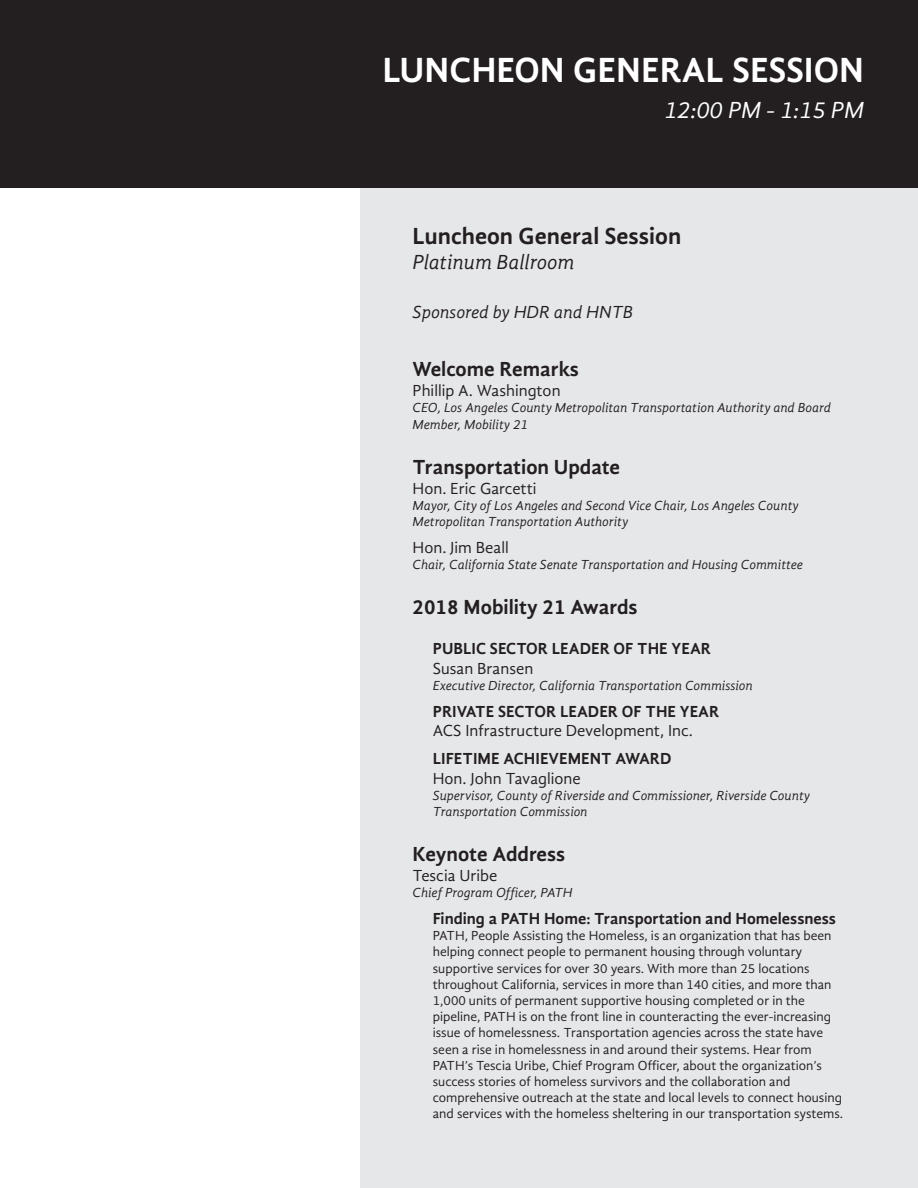
<style>
.page{position:relative;width:918px;height:1188px;background:#fff}
.page>*{position:absolute;margin:0;border:0;box-sizing:border-box;transform-origin:0 0}
.black_bar_titles{font:700 36px "Gandhi Sans";color:#fff}
.t1{font:700 24px "Gandhi Sans";color:#231f20}
.black_bar_titles-2{font:italic 24px "Gandhi Sans";color:#fff}
.title_of_panel{font:700 21px "Gandhi Sans";color:#231f20}
.room{font:italic 21px "Gandhi Sans";color:#231f20}
.sponsored_by{font:italic 18px "Gandhi Sans";color:#231f20}
.copy{font:16.5px "Gandhi Sans";color:#231f20}
.moderator_panelists{font:700 16.5px "Gandhi Sans";color:#231f20}
.copy-2{font:700 16.5px "Gandhi Sans";color:#231f20}
.copy-3{font:13.5px/16.2px "Gandhi Sans";color:#231f20}
.titles{font:italic 13.5px/16.2px "Gandhi Sans";color:#231f20}
</style>
<div class="page">
<div style="left:361px;top:0;width:557px;height:1188px;background:#e6e7e9"></div>
<div style="left:0;top:0;width:918px;height:187px;background:#231f20"></div>
<p class="black_bar_titles" style="left:383px;top:49px;width:483px">LUNCHEON GENERAL SESSION</p>
<p class="black_bar_titles-2" style="left:664px;top:97px;width:201px">12:00 PM - 1:15 PM</p>
<p class="t1" style="left:413px;top:222px;width:270px">Luncheon General Session</p>
<p class="room" style="left:413px;top:250px;width:163px">Platinum Ballroom</p>
<p class="sponsored_by" style="left:413px;top:302px;width:222px">Sponsored by HDR and HNTB</p>
<p class="title_of_panel" style="left:413px;top:357px;width:168px">Welcome Remarks</p>
<p class="copy" style="left:413px;top:381px;width:150px">Phillip A. Washington</p>
<p class="titles" style="left:413px;top:400px;width:420px">CEO, Los Angeles County Metropolitan Transportation Authority and Board<br>Member, Mobility 21</p>
<p class="title_of_panel" style="left:413px;top:455px;width:209px">Transportation Update</p>
<p class="copy" style="left:413px;top:479px;width:126px">Hon. Eric Garcetti</p>
<p class="titles" style="left:413px;top:497px;width:388px">Mayor, City of Los Angeles and Second Vice Chair, Los Angeles County<br>Metropolitan Transportation Authority</p>
<p class="copy" style="left:413px;top:538px;width:98px">Hon. Jim Beall</p>
<p class="titles" style="left:413px;top:556px;width:392px">Chair, California State Senate Transportation and Housing Committee</p>
<p class="title_of_panel" style="left:413px;top:595px;width:227px">2018 Mobility 21 Awards</p>
<p class="moderator_panelists" style="left:433px;top:639px;width:280px">PUBLIC SECTOR LEADER OF THE YEAR</p>
<p class="copy" style="left:433px;top:659px;width:102px">Susan Bransen</p>
<p class="titles" style="left:433px;top:677px;width:322px">Executive Director, California Transportation Commission</p>
<p class="moderator_panelists" style="left:433px;top:702px;width:288px">PRIVATE SECTOR LEADER OF THE YEAR</p>
<p class="copy" style="left:433px;top:722px;width:262px">ACS Infrastructure Development, Inc.</p>
<p class="moderator_panelists" style="left:433px;top:749px;width:240px">LIFETIME ACHIEVEMENT AWARD</p>
<p class="copy" style="left:433px;top:769px;width:149px">Hon. John Tavaglione</p>
<p class="titles" style="left:433px;top:787px;width:379px">Supervisor, County of Riverside and Commissioner, Riverside County<br>Transportation Commission</p>
<p class="title_of_panel" style="left:413px;top:842px;width:154px">Keynote Address</p>
<p class="copy" style="left:413px;top:866px;width:86px">Tescia Uribe</p>
<p class="titles" style="left:413px;top:885px;width:162px">Chief Program Officer, PATH</p>
<p class="copy-2" style="left:433px;top:909px;width:405px">Finding a PATH Home: Transportation and Homelessness</p>
<p class="copy-3" style="left:433px;top:928px;width:412px">PATH, People Assisting the Homeless, is an organization that has been helping connect people to permanent housing through voluntary supportive services for over 30 years. With more than 25 locations throughout California, services in more than 140 cities, and more than 1,000 units of permanent supportive housing completed or in the pipeline, PATH is on the front line in counteracting the ever-increasing issue of homelessness. Transportation agencies across the state have seen a rise in homelessness in and around their systems. Hear from PATH’s Tescia Uribe, Chief Program Officer, about the organization’s success stories of homeless survivors and the collaboration and comprehensive outreach at the state and local levels to connect housing and services with the homeless sheltering in our transportation systems.</p>
</div>
